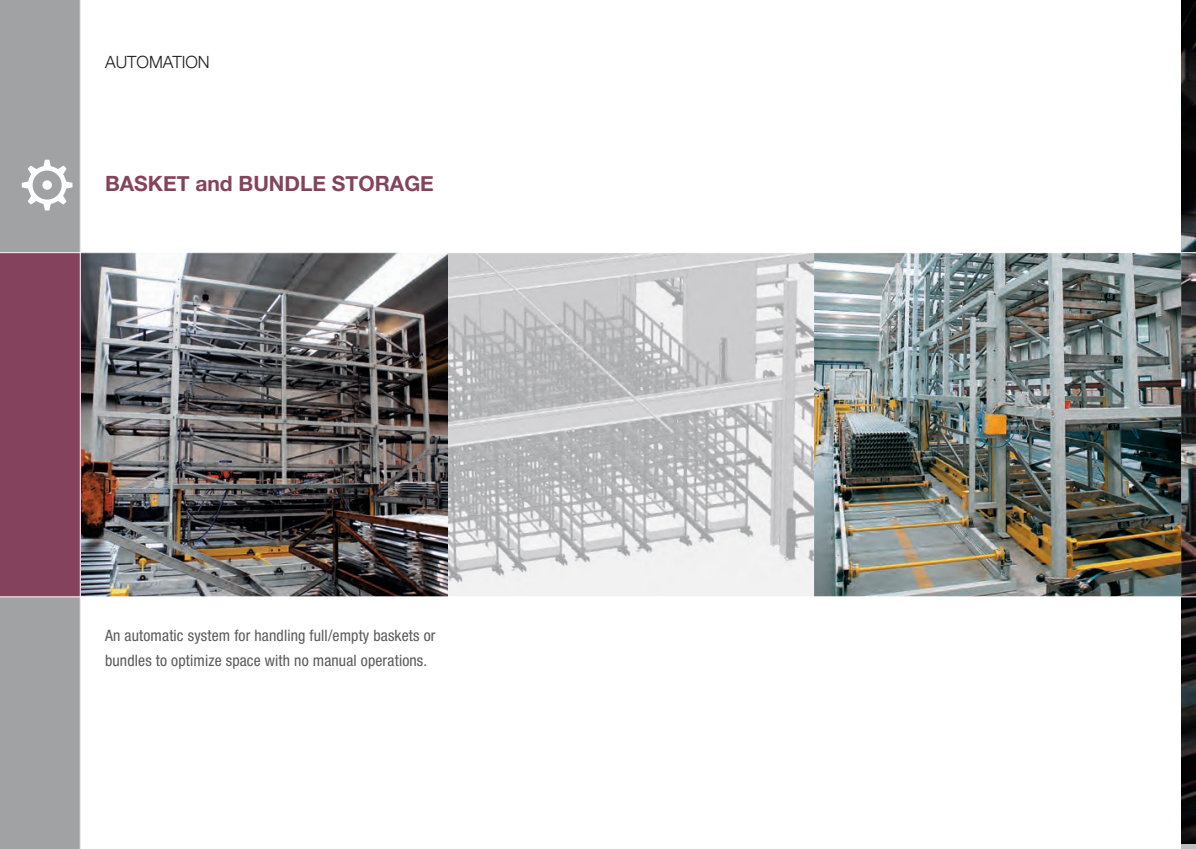
<style>
.page{position:relative;width:1196px;height:849px;background:#fff}
.page>*{position:absolute;margin:0;border:0;box-sizing:border-box;transform-origin:0 0}
.t1{font:700 21px "Helvetica Neue";color:#85425d}
.t2{font:300 16.8px "Helvetica Neue";color:#231f20}
.t3{font:condensed 15.75px/24.5px "Helvetica Neue LT Std";letter-spacing:.01em;color:#5a5a5c}
</style>
<div class="page">
<img style="left:1181px;top:253px;width:15px;height:343px">
<img style="left:447px;top:253px;width:209px;height:124px">
<img style="left:656px;top:253px;width:158px;height:201px">
<img style="left:447px;top:377px;width:215px;height:164px">
<img style="left:641px;top:454px;width:173px;height:142px">
<img style="left:447px;top:541px;width:198px;height:55px">
<img style="left:814px;top:253px;width:367px;height:343px">
<img style="left:81px;top:253px;width:366px;height:343px">
<img style="left:1181px;top:0;width:15px;height:252px">
<div style="left:1181px;top:843px;width:15px;height:5px;background:#bcbec0"></div>
<img style="left:1181px;top:597px;width:15px;height:246px">
<div style="left:0;top:0;width:80px;height:848px;background:#a0a2a4"></div>
<svg style="left:22px;top:160px;width:50px;height:50px"></svg>
<div style="left:0;top:252px;width:80px;height:344px;background:#85425d"></div>
<hr style="left:0;top:596px;width:1196px;height:1px;background:#fff">
<hr style="left:0;top:252px;width:1196px;height:1px;background:#fff">
<p class="t2" style="left:105px;top:49px;width:106px">AUTOMATION</p>
<h1 class="t1" style="left:105px;top:167px;width:330px">BASKET and BUNDLE STORAGE</h1>
<p class="t3" style="left:105px;top:623px;width:332px">An automatic system for handling full/empty baskets or bundles to optimize space with no manual operations.</p>
</div>
